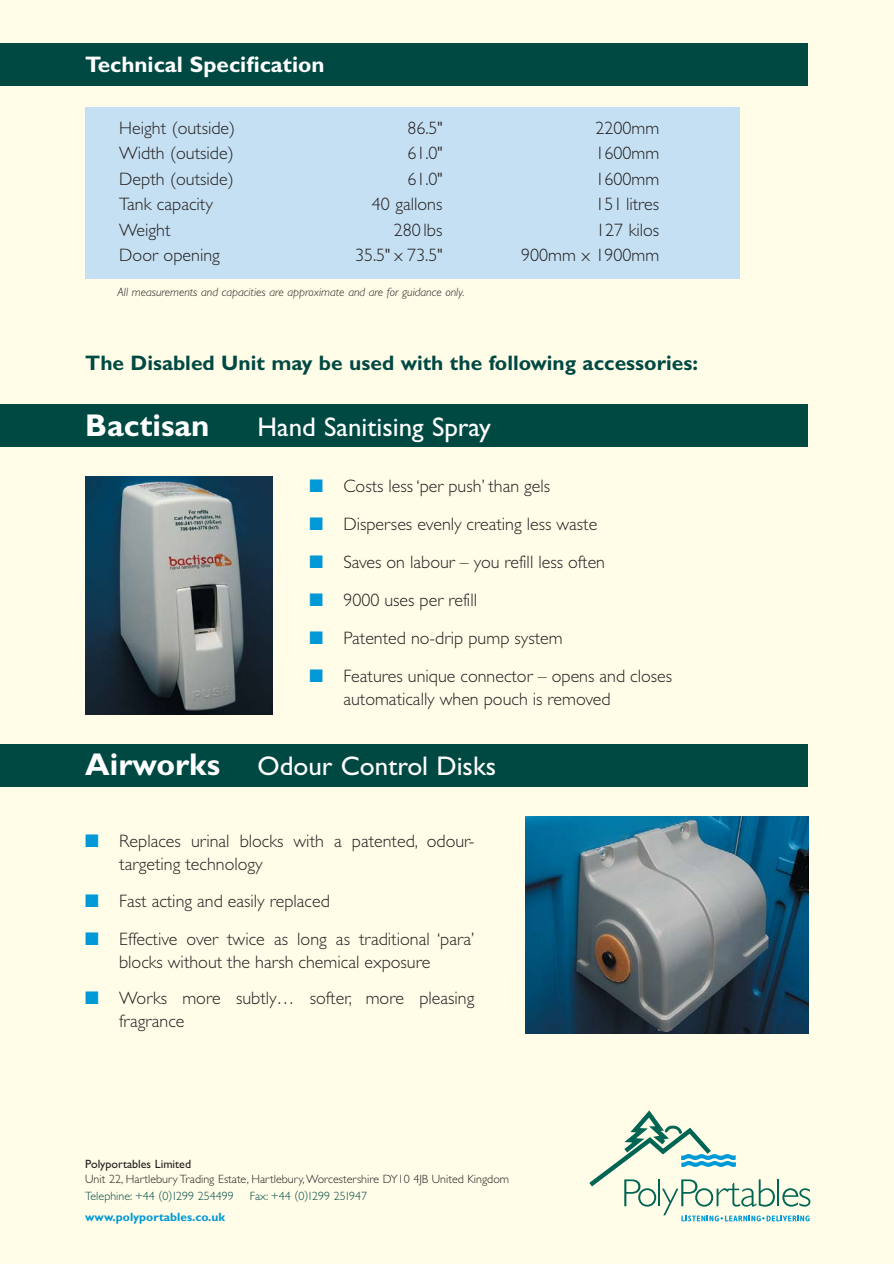
<style>
.page{position:relative;width:894px;height:1264px;background:#fffde8}
.page>*{position:absolute;margin:0;border:0;box-sizing:border-box;transform-origin:0 0}
.t1{font:700 31.5px "Gill Sans";color:#fff}
.t2{font:27px "Gill Sans";color:#fff}
.t3{font:700 22.5px "Gill Sans";color:#fff}
.t4{font:700 21px "Gill Sans";color:#004943}
.t5{font:300 18px/23.1px "Gill Sans";color:#231f20}
.t6{font:300 12px "Gill Sans";color:#231f20}
.t7{font:italic 300 12px "Gill Sans";color:#231f20}
.t8{font:300 12px "Gill Sans";color:#004943}
.t9{font:700 12px "Gill Sans";color:#0098d6}
.t10{font:12px "Gill Sans";color:#231f20}
.s1{color:#0098d6}
.s2{font-weight:700;font-size:31.5px}
</style>
<div class="page">
<div style="left:85px;top:107px;width:655px;height:172px;background:#c5e0f2"></div>
<div style="left:0;top:44px;width:808px;height:42px;background:#004943"></div>
<img style="left:85px;top:477px;width:187px;height:238px">
<img style="left:525px;top:817px;width:283px;height:217px">
<svg style="left:589px;top:1110px;width:221px;height:111px"></svg>
<div style="left:0;top:404px;width:808px;height:43px;background:#004943"></div>
<div style="left:0;top:744px;width:808px;height:43px;background:#004943"></div>
<p class="t3" style="left:85px;top:56px;width:241px">Technical Specification</p>
<p class="t5" style="left:119px;top:118px;width:117px">Height (outside)</p>
<p class="t5" style="left:407px;top:118px;width:37px">86.5"</p>
<p class="t5" style="left:596px;top:118px;width:65px">2200mm</p>
<p class="t5" style="left:119px;top:144px;width:116px">Width (outside)</p>
<p class="t5" style="left:407px;top:144px;width:37px">61.0"</p>
<p class="t5" style="left:596px;top:144px;width:65px">1600mm</p>
<p class="t5" style="left:119px;top:169px;width:116px">Depth (outside)</p>
<p class="t5" style="left:407px;top:169px;width:37px">61.0"</p>
<p class="t5" style="left:596px;top:169px;width:65px">1600mm</p>
<p class="t5" style="left:119px;top:195px;width:95px">Tank capacity</p>
<p class="t5" style="left:372px;top:195px;width:72px">40 gallons</p>
<p class="t5" style="left:595px;top:195px;width:65px">151 litres</p>
<p class="t5" style="left:119px;top:220px;width:53px">Weight</p>
<p class="t5" style="left:394px;top:220px;width:50px">280 lbs</p>
<p class="t5" style="left:596px;top:220px;width:65px">127 kilos</p>
<p class="t5" style="left:119px;top:246px;width:102px">Door opening</p>
<p class="t5" style="left:355px;top:246px;width:89px">35.5" x 73.5"</p>
<p class="t5" style="left:521px;top:246px;width:140px">900mm x 1900mm</p>
<p class="t7" style="left:117px;top:288px;width:349px">All measurements and capacities are approximate and are for guidance only.</p>
<p class="t4" style="left:85px;top:355px;width:614px">The Disabled Unit may be used with the following accessories:</p>
<h1 class="t1" style="left:85px;top:414px;width:126px">Bactisan</h1>
<h2 class="t2" style="left:257px;top:417px;width:235px">Hand Sanitising Spray</h2>
<p class="t5" style="left:309px;top:476px;width:242px"><span class="s1">■</span> Costs less ‘per push’ than gels</p>
<p class="t5" style="left:309px;top:514px;width:289px"><span class="s1">■</span> Disperses evenly creating less waste</p>
<p class="t5" style="left:309px;top:552px;width:297px"><span class="s1">■</span> Saves on labour – you refill less often</p>
<p class="t5" style="left:309px;top:590px;width:169px"><span class="s1">■</span> 9000 uses per refill</p>
<p class="t5" style="left:309px;top:628px;width:255px"><span class="s1">■</span> Patented no-drip pump system</p>
<p class="t5" style="left:343px;top:666px;width:330px;text-indent:-34px"><span class="s1">■</span> Features unique connector – opens and closes automatically when pouch is removed</p>
<h2 class="t2" style="left:85px;top:757px;width:413px"><span class="s2">Airworks</span> Odour Control Disks</h2>
<p class="t5" style="left:119px;top:831px;width:357px;text-indent:-34px"><span class="s1">■</span> Replaces urinal blocks with a patented, odour&shy;targeting technology</p>
<p class="t5" style="left:85px;top:891px;width:246px"><span class="s1">■</span> Fast acting and easily replaced</p>
<p class="t5" style="left:85px;top:929px;width:391px;text-align:center"><span class="s1">■</span> Effective over twice as long as traditional ‘para’ blocks without the harsh chemical exposure</p>
<p class="t5" style="left:119px;top:988px;width:357px;text-indent:-34px"><span class="s1">■</span> Works more subtly… softer, more pleasing fragrance</p>
<p class="t10" style="left:85px;top:1159px;width:107px">Polyportables Limited</p>
<p class="t6" style="left:85px;top:1174px;width:425px">Unit 22, Hartlebury Trading Estate, Hartlebury, Worcestershire DY10 4JB United Kingdom</p>
<p class="t8" style="left:85px;top:1192px;width:150px">Telephine: +44 (0)1299 254499</p>
<p class="t8" style="left:250px;top:1192px;width:119px">Fax: +44 (0)1299 251947</p>
<p class="t9" style="left:85px;top:1213px;width:141px">www.polyportables.co.uk</p>
</div>
